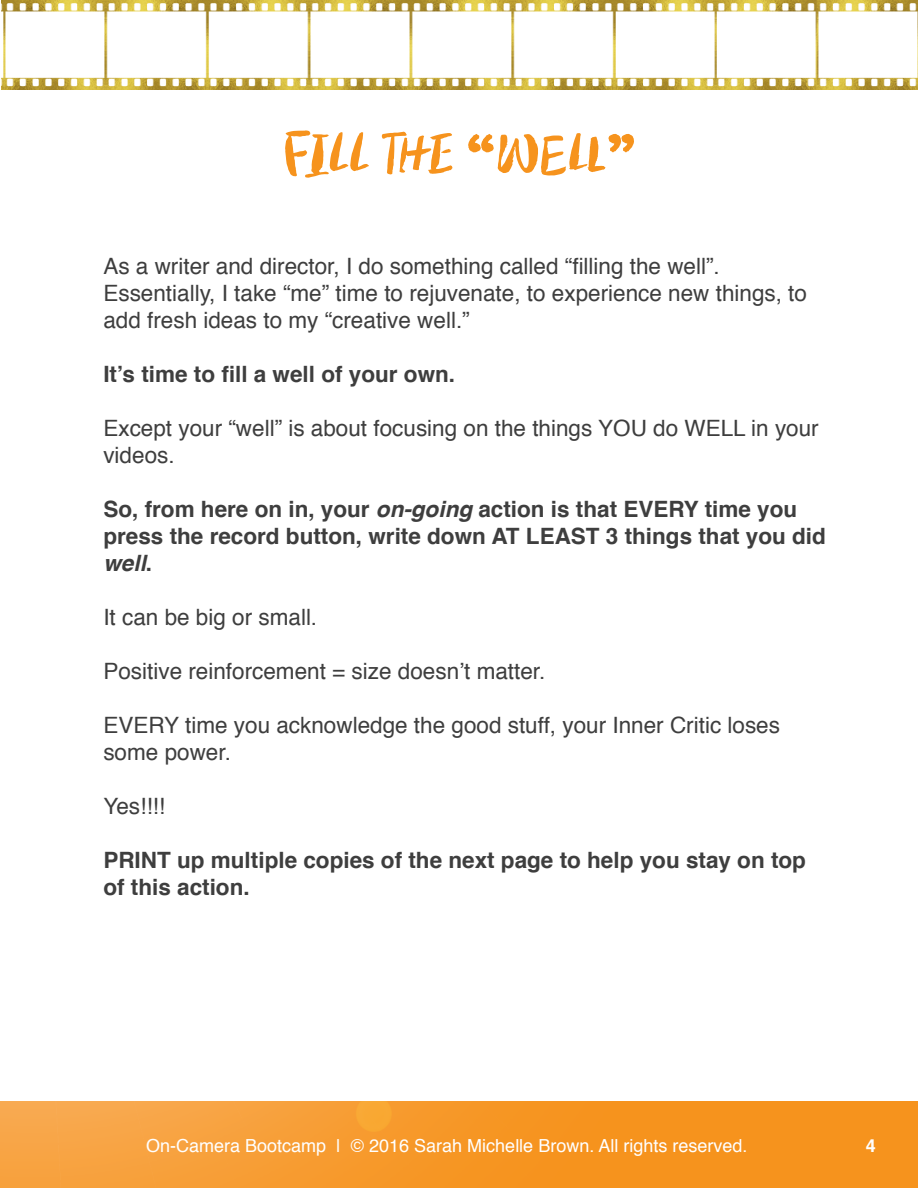
<style>
.page{position:relative;width:918px;height:1188px;background:#fff}
.page>*{position:absolute;margin:0;border:0;box-sizing:border-box;transform-origin:0 0}
.CARDIO_TITLES{font:54px "Drina";color:#f6931d;scale:1.2 1}
.BOOTCAMP_MAIN_BODY{font:22.5px/27px "Helvetica";color:#3e3e3e}
.BOOTCAMP_MAIN_BODY-2{font:700 22.5px/27px "Helvetica";color:#3e3e3e}
.t1{font:18px "Helvetica";color:#fff}
.t2{font:700 18px "Helvetica";color:#fff}
.s1{font-family:"Schmutz ICG Cleaned";font-size:48px}
.s2{font-style:italic}
</style>
<div class="page">
<img style="left:0;top:1102px;width:918px;height:86px">
<img style="left:2px;top:0;width:916px;height:90px">
<p class="CARDIO_TITLES" style="left:283px;top:120px;width:296px">FILL THE <span class="s1">“</span>WELL<span class="s1">”</span></p>
<p class="BOOTCAMP_MAIN_BODY" style="left:103px;top:253px;width:705px">As a writer and director, I do something called “filling the well”.<br>Essentially, I take “me” time to rejuvenate, to experience new things, to add fresh ideas to my “creative well.”</p>
<p class="BOOTCAMP_MAIN_BODY-2" style="left:103px;top:361px;width:353px">It’s time to fill a well of your own.</p>
<p class="BOOTCAMP_MAIN_BODY" style="left:103px;top:415px;width:717px">Except your “well” is about focusing on the things YOU do WELL in your videos.</p>
<p class="BOOTCAMP_MAIN_BODY-2" style="left:103px;top:496px;width:724px">So, from here on in, your <span class="s2">on-going</span> action is that EVERY time you press the record button, write down AT LEAST 3 things that you did <span class="s2">well</span>.</p>
<p class="BOOTCAMP_MAIN_BODY" style="left:103px;top:604px;width:215px">It can be big or small.</p>
<p class="BOOTCAMP_MAIN_BODY" style="left:103px;top:658px;width:444px">Positive reinforcement = size doesn’t matter.</p>
<p class="BOOTCAMP_MAIN_BODY" style="left:103px;top:712px;width:678px">EVERY time you acknowledge the good stuff, your Inner Critic loses some power.</p>
<p class="BOOTCAMP_MAIN_BODY" style="left:103px;top:793px;width:63px">Yes!!!!</p>
<p class="BOOTCAMP_MAIN_BODY-2" style="left:103px;top:847px;width:704px">PRINT up multiple copies of the next page to help you stay on top of this action.</p>
<p class="t1" style="left:146px;top:1132px;width:603px">On-Camera Bootcamp | © 2016 Sarah Michelle Brown. All rights reserved.</p>
<p class="t2" style="left:866px;top:1131px;width:12px">4</p>
</div>
